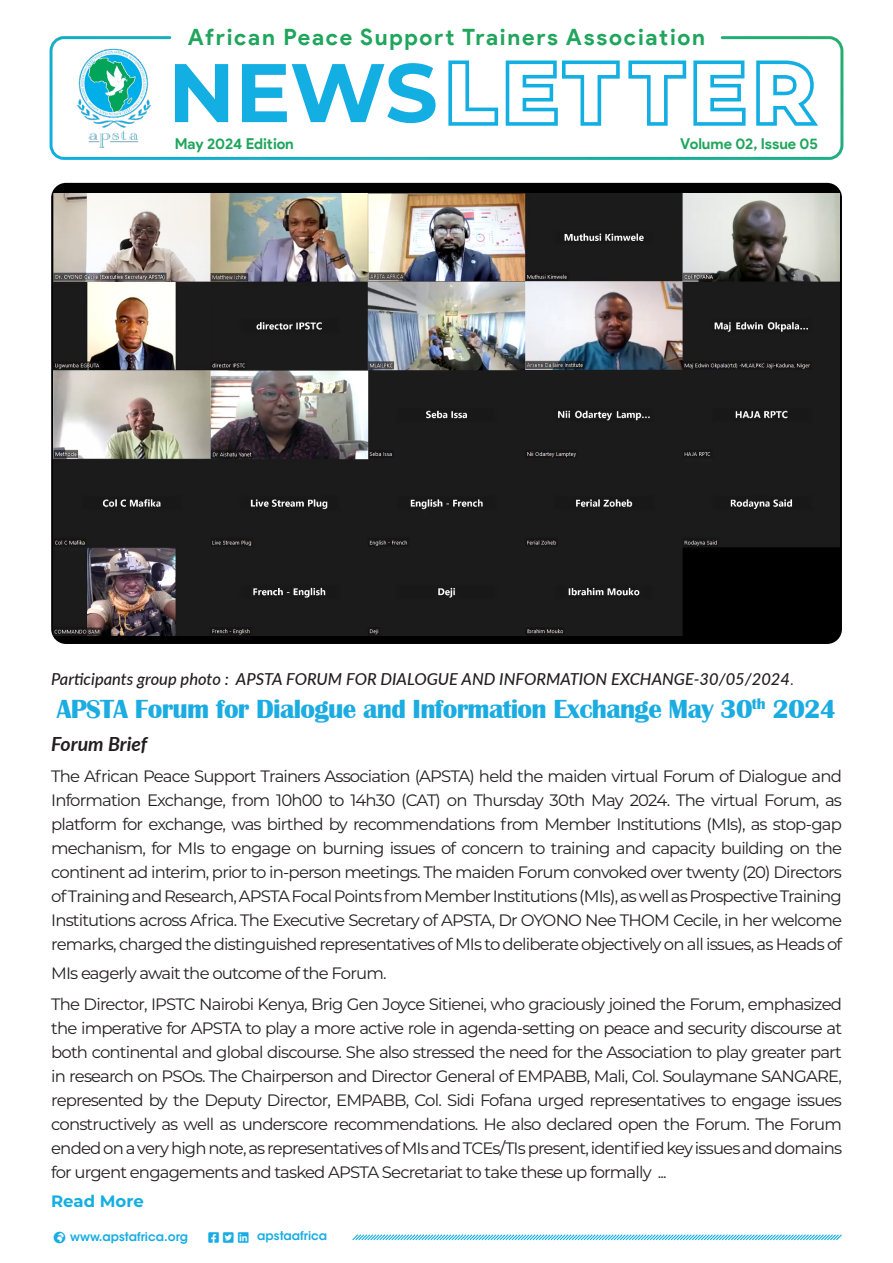
<style>
.page{position:relative;width:893px;height:1263px;background:#fff}
.page>*{position:absolute;margin:0;border:0;box-sizing:border-box;transform-origin:0 0}
.t1{font:700 27px "Britannic";letter-spacing:-.025em;color:#1bace1}
.t2{font:700 22.5px "Product Sans";letter-spacing:.08em;color:#20a55d}
.t3{font:italic 700 19.5px "Lato";color:#231f20}
.t4{font:16.5px/24px "Montserrat";letter-spacing:-.05em;color:#231f20;text-align:justify}
.t5{font:italic 500 16.5px "Lato";color:#231f20}
.t6{font:700 16.5px "Montserrat";color:#13aee2}
.t7{font:700 15px "Product Sans";letter-spacing:-.005em;color:#20a55d}
.t8{font:600 12px "ITC Avant Garde Std";color:#16ace4}
.t9{font:12px "Font Awesome 5 Brands";color:#16ace4}
.s1{font-family:"Montserrat";font-weight:400;font-style:normal}
</style>
<div class="page">
<div style="left:51px;top:183px;width:791px;height:461px;background:#000001;border-radius:15px"></div>
<img style="left:53px;top:193px;width:787px;height:443px">
<svg style="left:175px;top:64px;width:53px;height:58px"></svg>
<svg style="left:242px;top:63px;width:194px;height:60px"></svg>
<svg style="left:448px;top:60px;width:50px;height:66px"></svg>
<svg style="left:506px;top:60px;width:114px;height:66px"></svg>
<svg style="left:628px;top:60px;width:58px;height:66px"></svg>
<svg style="left:693px;top:60px;width:52px;height:66px"></svg>
<svg style="left:756px;top:60px;width:62px;height:66px"></svg>
<img style="left:76px;top:48px;width:76px;height:100px">
<div style="left:50px;top:36px;width:793px;height:124px;border:3px solid #fff;border-radius:13px"></div>
<svg style="left:352px;top:1234px;width:490px;height:7px"></svg>
<p class="t2" style="left:188px;top:24px;width:519px">African Peace Support Trainers Association</p>
<p class="t7" style="left:175px;top:134px;width:120px">May 2024 Edition</p>
<p class="t7" style="left:680px;top:134px;width:139px">Volume 02, Issue 05</p>
<p class="t5" style="left:51px;top:667px;width:744px">Participants group photo : APSTA FORUM FOR DIALOGUE AND INFORMATION EXCHANGE-30/05/2024<span class="s1">.</span></p>
<p class="t1" style="left:57px;top:694px;width:781px">APSTA Forum for Dialogue and Information Exchange May 30<sup>th</sup> 2024</p>
<p class="t3" style="left:51px;top:729px;width:98px">Forum Brief</p>
<p class="t4" style="left:51px;top:764px;width:792px">The African Peace Support Trainers Association (APSTA) held the maiden virtual Forum of Dialogue and Information Exchange, from 10h00 to 14h30 (CAT) on Thursday 30th May 2024. The virtual Forum, as platform for exchange, was birthed by recommendations from Member Institutions (MIs), as stop-gap mechanism, for MIs to engage on burning issues of concern to training and capacity building on the continent ad interim, prior to in-person meetings. The maiden Forum convoked over twenty (20) Directors of Training and Research, APSTA Focal Points from Member Institutions (MIs), as well as Prospective Training Institutions across Africa. The Executive Secretary of APSTA, Dr OYONO Nee THOM Cecile, in her welcome remarks, charged the distinguished representatives of MIs to deliberate objectively on all issues, as Heads of</p>
<p class="t4" style="left:51px;top:960px;width:337px">MIs eagerly await the outcome of the Forum.</p>
<p class="t4" style="left:51px;top:992px;width:792px">The Director, IPSTC Nairobi Kenya, Brig Gen Joyce Sitienei, who graciously joined the Forum, emphasized the imperative for APSTA to play a more active role in agenda-setting on peace and security discourse at both continental and global discourse. She also stressed the need for the Association to play greater part in research on PSOs. The Chairperson and Director General of EMPABB, Mali, Col. Soulaymane SANGARE, represented by the Deputy Director, EMPABB, Col. Sidi Fofana urged representatives to engage issues constructively as well as underscore recommendations. He also declared open the Forum. The Forum ended on a very high note, as representatives of MIs and TCEs/TIs present, identified key issues and domains for urgent engagements and tasked APSTA Secretariat to take these up formally ...</p>
<p class="t6" style="left:51px;top:1189px;width:94px">Read More</p>
<p class="t8" style="left:70px;top:1229px;width:119px">www.apstafrica.org</p>
<p class="t9" style="left:223px;top:1232px;width:27px">▼▼▼▲❑◆ ●■■</p>
<p class="t8" style="left:257px;top:1228px;width:71px">apstaafrica</p>
</div>
